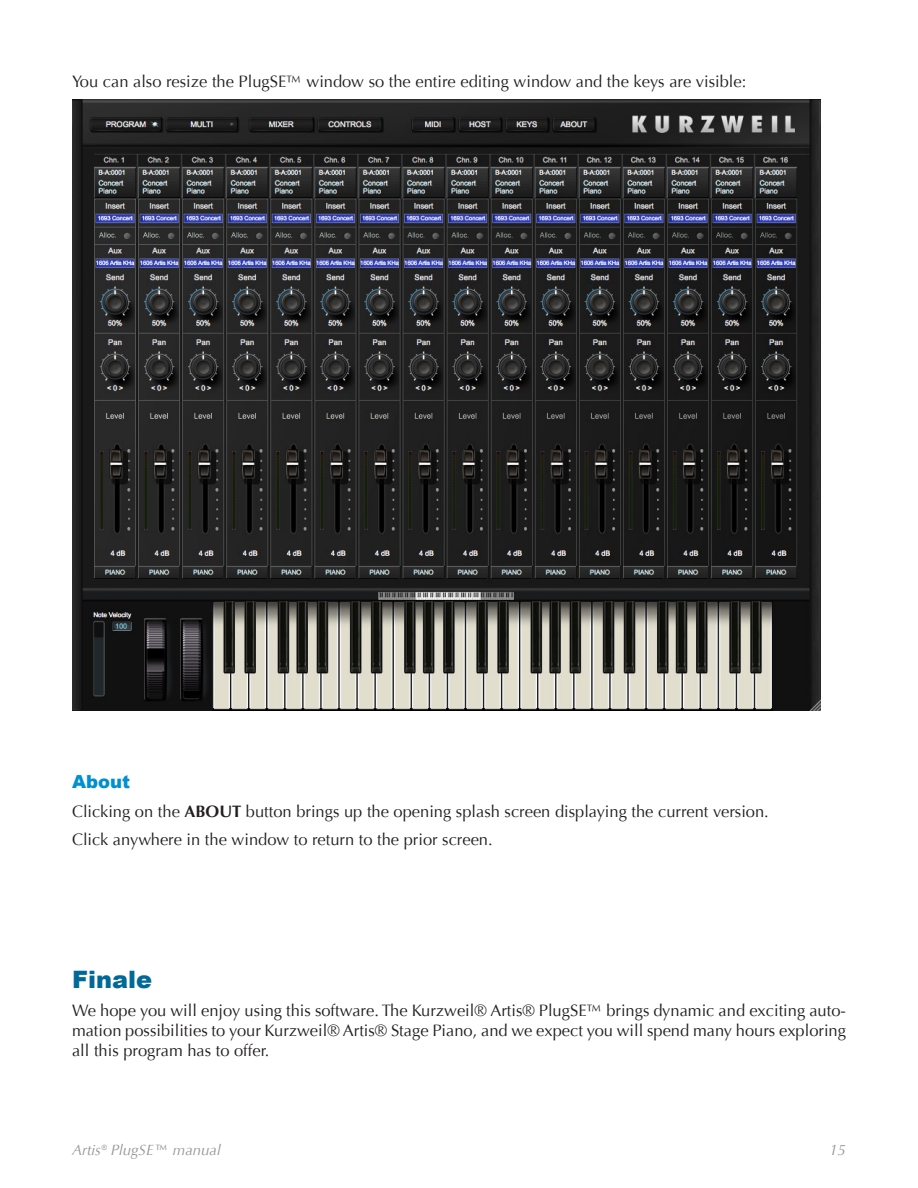
<style>
.page{position:relative;width:918px;height:1188px;background:#fff}
.page>*{position:absolute;margin:0;border:0;box-sizing:border-box;transform-origin:0 0}
.Head_1{font:900 24px "Arial";color:#006998}
.Head_2{font:900 18px "Arial";color:#008fd0}
.Body_Text{font:16.5px/19.8px "Optima";color:#231f20;text-align:justify}
.t1{font:italic 15px "Optima";color:#939598}
.s1{font-weight:700}
</style>
<div class="page">
<img style="left:72px;top:99px;width:749px;height:612px">
<p class="Body_Text" style="left:72px;top:72px;width:676px">You can also resize the PlugSE™ window so the entire editing window and the keys are visible:</p>
<p class="Head_2" style="left:72px;top:768px;width:60px">About</p>
<p class="Body_Text" style="left:72px;top:801px;width:698px">Clicking on the <span class="s1">ABOUT</span> button brings up the opening splash screen displaying the current version.</p>
<p class="Body_Text" style="left:72px;top:830px;width:422px">Click anywhere in the window to return to the prior screen.</p>
<p class="Head_1" style="left:72px;top:962px;width:82px">Finale</p>
<p class="Body_Text" style="left:72px;top:1001px;width:776px">We hope you will enjoy using this software. The Kurzweil® Artis® PlugSE™ brings dynamic and exciting auto&shy;mation possibilities to your Kurzweil® Artis® Stage Piano, and we expect you will spend many hours exploring all this program has to offer.</p>
<p class="t1" style="left:72px;top:1141px;width:150px">Artis® PlugSE™ manual</p>
<p class="t1" style="left:829px;top:1141px;width:18px">15</p>
</div>
